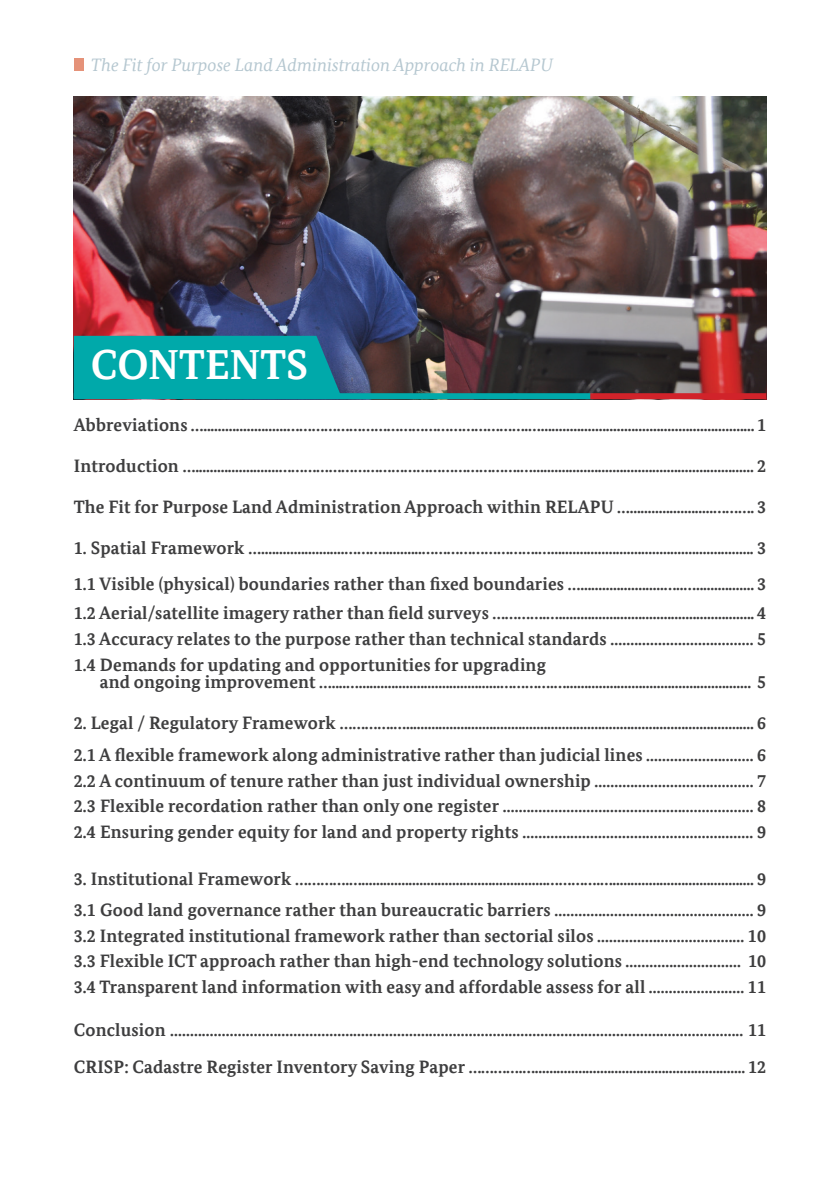
<style>
.page{position:relative;width:840px;height:1191px;background:#fff}
.page>*{position:absolute;margin:0;border:0;box-sizing:border-box;transform-origin:0 0}
.t1{font:700 42px "Bundes Serif";color:#fff}
.t2{font:700 18px/25.6px "Bundes Serif";letter-spacing:.01em;color:#3e3e3f}
.t3{font:italic 18px "Bundes Serif";color:#b5c7d0}
</style>
<div class="page">
<div style="left:74px;top:58px;width:10px;height:13px;background:#e59279"></div>
<img style="left:74px;top:96px;width:691px;height:297px">
<div style="left:74px;top:336px;width:268px;height:57px;background:#00a9aa"></div>
<div style="left:74px;top:393px;width:518px;height:6px;background:#00a9aa"></div>
<div style="left:590px;top:393px;width:175px;height:6px;background:#d1232a"></div>
<p class="t3" style="left:91px;top:54px;width:463px">The Fit for Purpose Land Administration Approach in RELAPU</p>
<h1 class="t1" style="left:91px;top:340px;width:219px">CONTENTS</h1>
<p class="t2" style="left:74px;top:412px;width:693px">Abbreviations ….......................………………………………………………….…........................................................... 1</p>
<p class="t2" style="left:74px;top:453px;width:693px">Introduction ….......................………………………………………………….…............................................................. 2</p>
<p class="t2" style="left:74px;top:494px;width:693px">The Fit for Purpose Land Administration Approach within RELAPU ….......................………. 3</p>
<p class="t2" style="left:74px;top:530px;width:693px;line-height:35.4px">1. Spatial Framework ….......................………...........……………………….…........................................................ 3<br>1.1 Visible (physical) boundaries rather than fixed boundaries ….......................…..…................ 3</p>
<p class="t2" style="left:74px;top:600px;width:693px;text-align:justify">1.2 Aerial/satellite imagery rather than field surveys ………….…...................................................... 4<br>1.3 Accuracy relates to the purpose rather than technical standards .................................... 5<br>1.4 Demands for updating and opportunities for upgrading</p>
<p class="t2" style="left:100px;top:669px;width:667px">and ongoing improvement …....….......................................………….…................................................... 5</p>
<p class="t2" style="left:74px;top:707px;width:693px;line-height:31.4px">2. Legal / Regulatory Framework ………….…................................................................................................ 6<br>2.1 A flexible framework along administrative rather than judicial lines ........................... 6</p>
<p class="t2" style="left:74px;top:767px;width:693px;text-align:justify">2.2 A continuum of tenure rather than just individual ownership ........................................ 7<br>2.3 Flexible recordation rather than only one register ............................................................... 8<br>2.4 Ensuring gender equity for land and property rights .......................................................... 9</p>
<p class="t2" style="left:74px;top:862px;width:693px;line-height:31.4px">3. Institutional Framework ………….…...................................................………….…....................................... 9<br>3.1 Good land governance rather than bureaucratic barriers .................................................. 9</p>
<p class="t2" style="left:74px;top:922px;width:693px;text-align:justify">3.2 Integrated institutional framework rather than sectorial silos ..................................... 10<br>3.3 Flexible ICT approach rather than high-end technology solutions ............................. 10<br>3.4 Transparent land information with easy and affordable assess for all ........................ 11</p>
<p class="t2" style="left:74px;top:1010px;width:693px;line-height:37.6px">Conclusion ................................................................................................................................................ 11<br>CRISP: Cadastre Register Inventory Saving Paper ………….….......................................................... 12</p>
</div>
